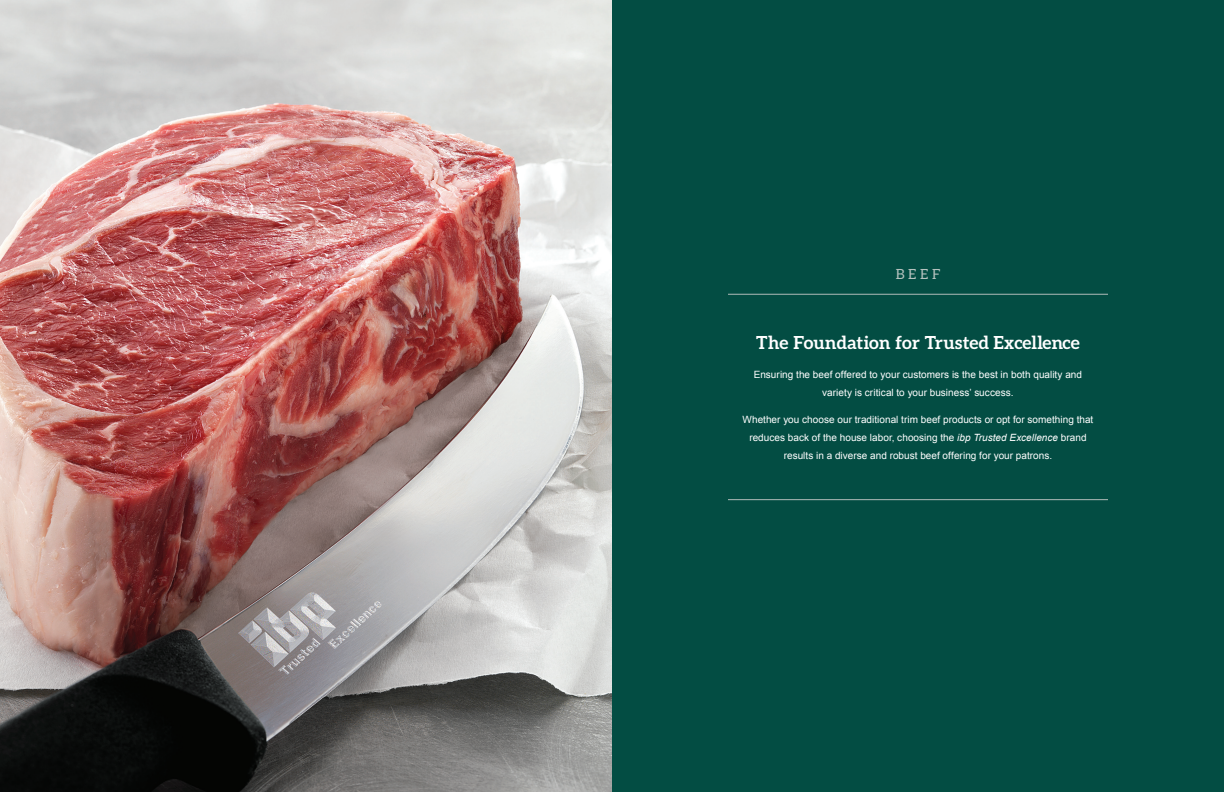
<style>
.page{position:relative;width:1224px;height:792px;background:#fff}
.page>*{position:absolute;margin:0;border:0;box-sizing:border-box;transform-origin:0 0}
.s1{font:700 18px "Aleo";letter-spacing:.005em;color:#fff}
.timeline{font:14px "Aleo";color:#b5c2be}
.body{font:10px/18px "Arial";letter-spacing:.005em;color:#fff;text-align:center}
.s1{font-style:italic}
</style>
<div class="page">
<div style="left:612px;top:0;width:612px;height:792px;background:#034d43"></div>
<hr style="left:728px;top:294px;width:380px;height:1px;background:#b1bcba">
<hr style="left:728px;top:499px;width:380px;height:1px;background:#b1bcba">
<img style="left:0;top:0;width:612px;height:792px">
<p class="timeline" style="left:896px;top:267px;width:46px">BEEF</p>
<p class="s1" style="left:756px;top:333px;width:325px">The Foundation for Trusted Excellence</p>
<p class="body" style="left:754px;top:366px;width:330px">Ensuring the beef offered to your customers is the best in both quality and variety is critical to your business’ success.</p>
<p class="body" style="left:743px;top:411px;width:352px">Whether you choose our traditional trim beef products or opt for something that reduces back of the house labor, choosing the <span class="s1">ibp Trusted Excellence</span> brand results in a diverse and robust beef offering for your patrons.</p>
</div>
